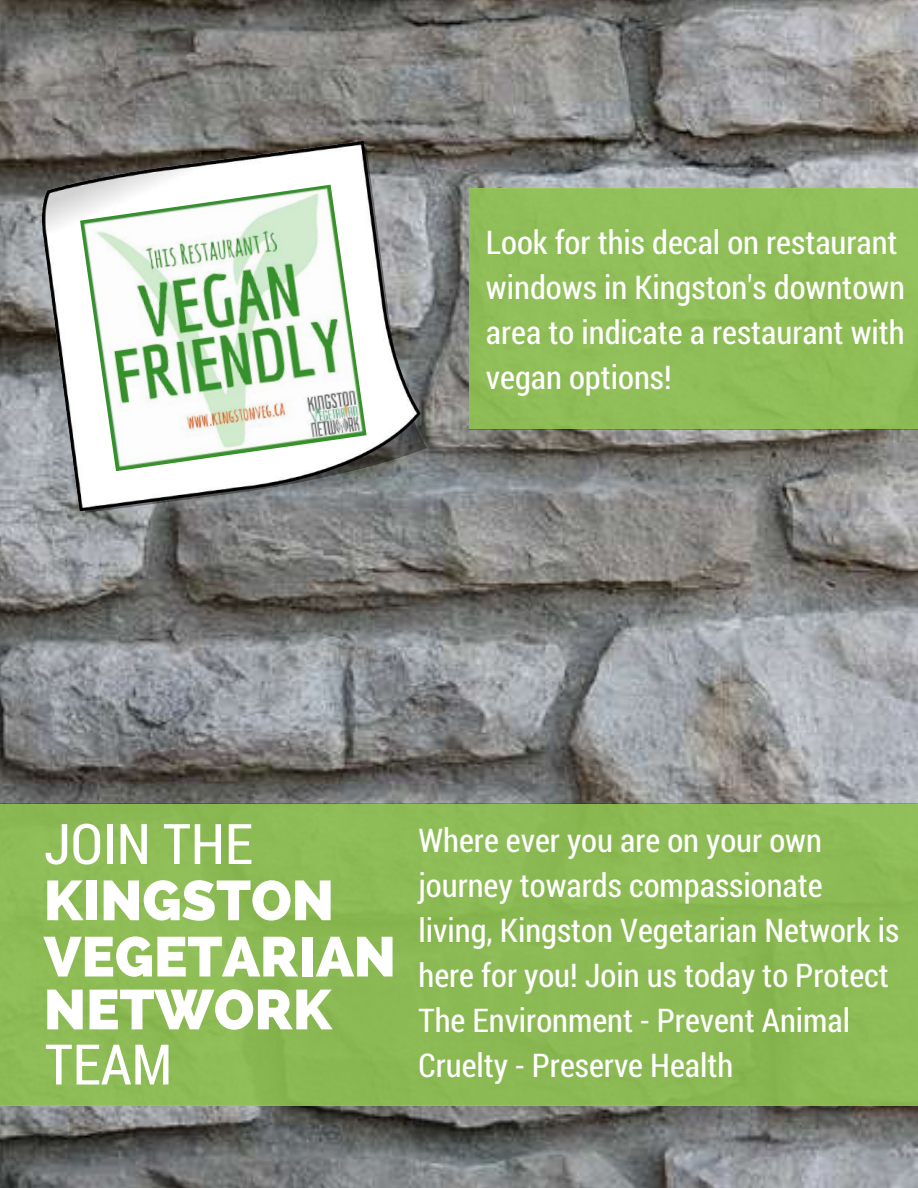
<style>
.page{position:relative;width:918px;height:1188px;background:#fff}
.page>*{position:absolute;margin:0;border:0;box-sizing:border-box;transform-origin:0 0}
.t1{font:800 55.95px/52.8px "Raleway";color:#fff}
.t2{font:55.95px "Roboto Condensed";color:#fff}
.t3{font:32.7px/45px "Roboto Condensed";color:#fff}
</style>
<div class="page">
<img style="left:0;top:0;width:918px;height:1188px">
<div style="left:0;top:804px;width:918px;height:302px;background:#8cba54"></div>
<img style="left:43px;top:142px;width:383px;height:371px">
<img style="left:80px;top:185px;width:287px;height:286px">
<div style="left:469px;top:188px;width:449px;height:241px;background:#90be58"></div>
<p class="t3" style="left:486px;top:219px;width:420px">Look for this decal on restaurant windows in Kingston's downtown area to indicate a restaurant with vegan options!</p>
<h1 class="t2" style="left:44px;top:805px;width:210px">JOIN THE</h1>
<h1 class="t1" style="left:44px;top:874px;width:292px">KINGSTON</h1>
<h1 class="t1" style="left:44px;top:930px;width:354px">VEGETARIAN<br>NETWORK</h1>
<h1 class="t2" style="left:45px;top:1026px;width:129px">TEAM</h1>
<p class="t3" style="left:418px;top:816px;width:482px">Where ever you are on your own journey towards compassionate living, Kingston Vegetarian Network is here for you! Join us today to Protect<br>The Environment - Prevent Animal<br>Cruelty - Preserve Health</p>
</div>
